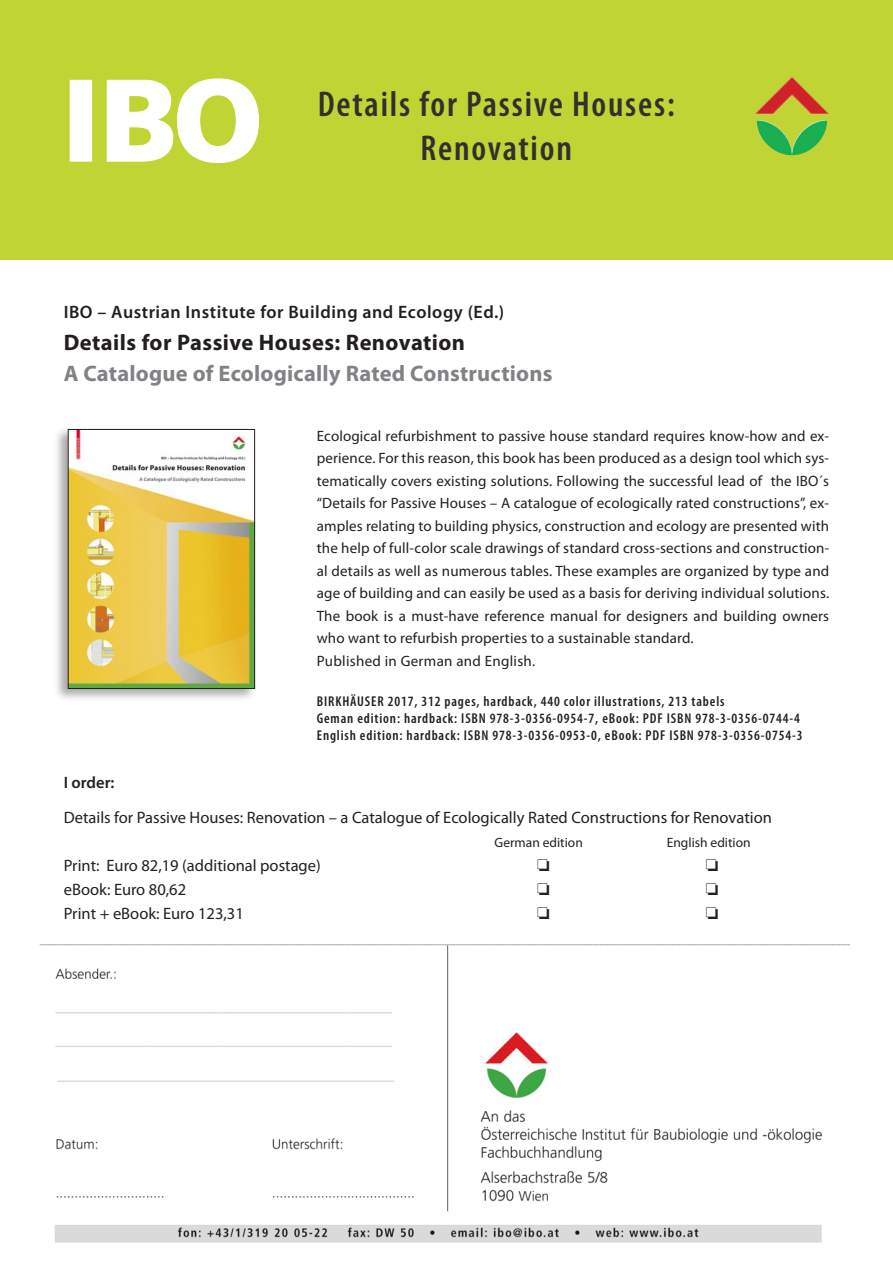
<style>
.page{position:relative;width:893px;height:1263px;background:#fff}
.page>*{position:absolute;margin:0;border:0;box-sizing:border-box;transform-origin:0 0}
.t1{font:900 115.8px "Frutiger";color:#fff}
.t2{font:600 condensed 36px/43.5px "Myriad Pro";letter-spacing:.05em;color:#312f30;text-align:center}
.t3{font:700 22.5px "Myriad Pro";letter-spacing:.01em;color:#808285}
.t4{font:700 22.5px "Myriad Pro";letter-spacing:.02em;color:#231f20}
.t5{font:600 18px "Myriad Pro";letter-spacing:.03em;color:#231f20}
.t6{font:16.5px "Myriad Pro";color:#231f20}
.t7{font:600 16.5px "Myriad Pro";color:#231f20}
.t8{font:15px/22.5px "Myriad Pro";letter-spacing:.01em;color:#231f20}
.t9{font:600 condensed 14.25px/17.1px "Myriad Pro";letter-spacing:.06em;color:#231f20}
.t10{font:13.5px "Myriad Pro";color:#231f20}
</style>
<div class="page">
<div style="left:0;top:0;width:893px;height:259px;background:#c0d533"></div>
<div style="left:70px;top:80px;width:22px;height:81px;border:1px solid #fff"></div>
<svg style="left:106px;top:78px;width:153px;height:85px"></svg>
<div style="left:53px;top:427px;width:203px;height:276px;background:#231f20;opacity:.39"></div>
<img style="left:70px;top:431px;width:183px;height:256px">
<div style="left:68px;top:429px;width:187px;height:260px;border:1px solid #231f20"></div>
<img style="left:39px;top:944px;width:811px;height:299px">
<img style="left:754px;top:77px;width:75px;height:78px">
<h1 class="t1" style="left:62px;top:51px;width:203px">IBO</h1>
<h2 class="t2" style="left:318px;top:83px;width:359px">Details for Passive Houses:<br>Renovation</h2>
<p class="t5" style="left:64px;top:301px;width:442px">IBO – Austrian Institute for Building and Ecology (Ed.)</p>
<h3 class="t4" style="left:64px;top:328px;width:403px">Details for Passive Houses: Renovation</h3>
<h3 class="t3" style="left:64px;top:359px;width:490px">A Catalogue of Ecologically Rated Constructions</h3>
<p class="t8" style="left:317px;top:424px;width:514px">Ecological refurbishment to passive house standard requires know-how and ex&shy;perience. For this reason, this book has been produced as a design tool which sys&shy;tematically covers existing solutions. Following the successful lead of the IBO´s “Details for Passive Houses – A catalogue of ecologically rated constructions”, ex&shy;amples relating to building physics, construction and ecology are presented with the help of full-color scale drawings of standard cross-sections and construction&shy;al details as well as numerous tables. These examples are organized by type and age of building and can easily be used as a basis for deriving individual solutions.<br>The book is a must-have reference manual for designers and building owners who want to refurbish properties to a sustainable standard.<br>Published in German and English.</p>
<p class="t9" style="left:317px;top:693px;width:487px">BIRKHÄUSER 2017, 312 pages, hardback, 440 color illustrations, 213 tabels<br>Geman edition: hardback: ISBN 978-3-0356-0954-7, eBook: PDF ISBN 978-3-0356-0744-4<br>English edition: hardback: ISBN 978-3-0356-0953-0, eBook: PDF ISBN 978-3-0356-0754-3</p>
<p class="t7" style="left:64px;top:772px;width:52px">I order:</p>
<p class="t6" style="left:64px;top:807px;width:710px">Details for Passive Houses: Renovation – a Catalogue of Ecologically Rated Constructions for Renovation</p>
<p class="t10" style="left:495px;top:834px;width:90px">German edition</p>
<p class="t10" style="left:667px;top:834px;width:85px">English edition</p>
<p class="t6" style="left:64px;top:855px;width:259px">Print: Euro 82,19 (additional postage)</p>
<p class="t6" style="left:64px;top:879px;width:124px">eBook: Euro 80,62</p>
<p class="t6" style="left:64px;top:903px;width:182px">Print + eBook: Euro 123,31</p>
</div>
